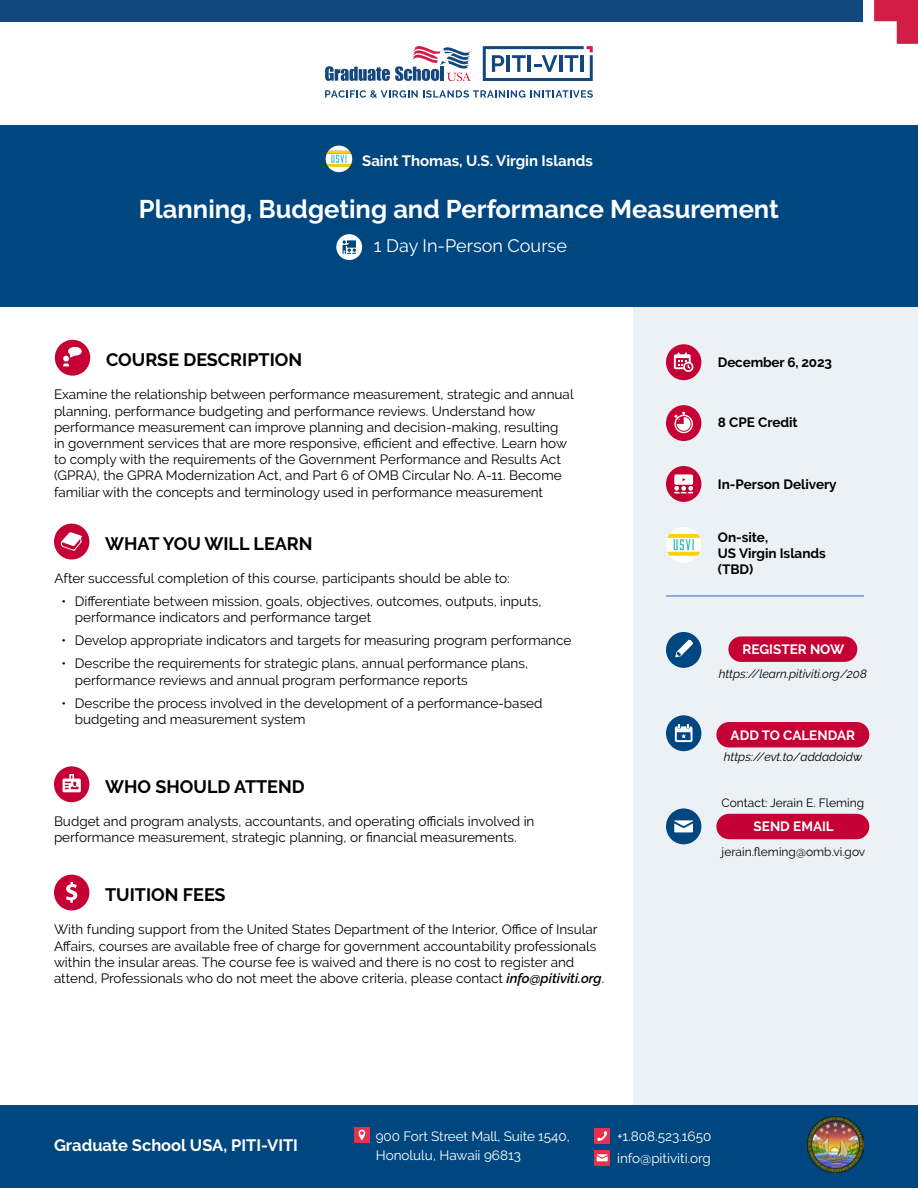
<style>
.page{position:relative;width:918px;height:1188px;background:#fff}
.page>*{position:absolute;margin:0;border:0;box-sizing:border-box;transform-origin:0 0}
.t1{font:700 25.5px "Raleway";color:#fff}
.t2{font:700 18px "Raleway";color:#000}
.t3{font:18px "Raleway";color:#fff}
.t4{font:700 16.5px "Raleway";color:#fff}
.t5{font:700 15px "Raleway";color:#fff}
.t6{font:13.5px/16.2px "Raleway";color:#000}
.t7{font:13.5px/22.2px "Raleway";color:#fff}
.t8{font:700 13.5px/16.2px "Raleway";color:#000}
.t9{font:700 13.5px "Raleway";color:#fff}
.t10{font:italic 12px "Raleway";color:#000}
.t11{font:12px "Raleway";color:#000}
.s1{font-weight:600;font-style:italic}
</style>
<div class="page">
<div style="left:634px;top:262px;width:284px;height:846px;background:#ebf1f5"></div>
<div style="left:0;top:125px;width:918px;height:182px;background:#004780"></div>
<div style="left:55px;top:340px;width:35px;height:36px;background:#c50035;border-radius:50%"></div>
<svg style="left:63px;top:347px;width:19px;height:19px"></svg>
<hr style="left:666px;top:595px;width:198px;height:2px;background:#619cd1">
<div style="left:666px;top:715px;width:35px;height:36px;background:#004780;border-radius:50%"></div>
<div style="left:666px;top:632px;width:35px;height:36px;background:#004780;border-radius:50%"></div>
<div style="left:716px;top:722px;width:153px;height:25px;background:#c50035;border-radius:13px"></div>
<div style="left:728px;top:636px;width:129px;height:26px;background:#c50035;border-radius:13px"></div>
<svg style="left:675px;top:724px;width:18px;height:18px"></svg>
<svg style="left:675px;top:639px;width:18px;height:18px"></svg>
<div style="left:0;top:1106px;width:918px;height:82px;background:#004780"></div>
<img style="left:808px;top:1117px;width:56px;height:55px">
<div style="left:594px;top:1128px;width:16px;height:16px;background:#e93051"></div>
<svg style="left:597px;top:1131px;width:11px;height:10px"></svg>
<div style="left:354px;top:1127px;width:16px;height:16px;background:#e93051"></div>
<svg style="left:359px;top:1130px;width:6px;height:10px"></svg>
<div style="left:594px;top:1150px;width:16px;height:16px;background:#e93051"></div>
<svg style="left:597px;top:1154px;width:11px;height:7px"></svg>
<div style="left:54px;top:524px;width:35px;height:36px;background:#c50035;border-radius:50%"></div>
<svg style="left:61px;top:532px;width:21px;height:19px"></svg>
<svg style="left:336px;top:234px;width:26px;height:26px"></svg>
<svg style="left:483px;top:46px;width:110px;height:35px"></svg>
<svg style="left:325px;top:90px;width:268px;height:8px"></svg>
<svg style="left:325px;top:46px;width:146px;height:35px"></svg>
<div style="left:0;top:0;width:862px;height:21px;background:#12487d"></div>
<svg style="left:874px;top:0;width:44px;height:44px"></svg>
<div style="left:666px;top:344px;width:35px;height:36px;background:#c50035;border-radius:50%"></div>
<div style="left:666px;top:405px;width:35px;height:36px;background:#c50035;border-radius:50%"></div>
<svg style="left:674px;top:352px;width:20px;height:20px"></svg>
<svg style="left:674px;top:412px;width:19px;height:22px"></svg>
<svg style="left:666px;top:466px;width:35px;height:36px"></svg>
<div style="left:666px;top:808px;width:35px;height:36px;background:#004780;border-radius:50%"></div>
<div style="left:716px;top:814px;width:153px;height:25px;background:#c50035;border-radius:13px"></div>
<svg style="left:674px;top:820px;width:19px;height:12px"></svg>
<svg style="left:326px;top:146px;width:26px;height:26px"></svg>
<svg style="left:666px;top:527px;width:35px;height:36px"></svg>
<div style="left:54px;top:766px;width:35px;height:36px;background:#c50035;border-radius:50%"></div>
<svg style="left:63px;top:774px;width:18px;height:18px"></svg>
<div style="left:54px;top:875px;width:35px;height:36px;background:#c50035;border-radius:50%"></div>
<svg style="left:66px;top:882px;width:11px;height:21px"></svg>
<p class="t5" style="left:362px;top:152px;width:232px">Saint Thomas, U.S. Virgin Islands</p>
<h1 class="t1" style="left:139px;top:194px;width:642px">Planning, Budgeting and Performance Measurement</h1>
<h2 class="t3" style="left:374px;top:235px;width:195px">1 Day In-Person Course</h2>
<h2 class="t2" style="left:106px;top:349px;width:198px">COURSE DESCRIPTION</h2>
<p class="t6" style="left:54px;top:387px;width:521px">Examine the relationship between performance measurement, strategic and annual planning, performance budgeting and performance reviews. Understand how performance measurement can improve planning and decision-making, resulting<br>in government services that are more responsive, efficient and effective. Learn how to comply with the requirements of the Government Performance and Results Act (GPRA), the GPRA Modernization Act, and Part 6 of OMB Circular No. A-11. Become familiar with the concepts and terminology used in performance measurement</p>
<h2 class="t2" style="left:105px;top:533px;width:209px">WHAT YOU WILL LEARN</h2>
<p class="t6" style="left:55px;top:570px;width:457px">After successful completion of this course, participants should be able to:</p>
<p class="t6" style="left:75px;top:593px;width:468px;text-indent:-14px">• Differentiate between mission, goals, objectives, outcomes, outputs, inputs, performance indicators and performance target</p>
<p class="t6" style="left:61px;top:633px;width:512px">• Develop appropriate indicators and targets for measuring program performance</p>
<p class="t6" style="left:75px;top:655px;width:455px;text-indent:-14px">• Describe the requirements for strategic plans, annual performance plans, performance reviews and annual program performance reports</p>
<p class="t6" style="left:75px;top:695px;width:469px;text-indent:-14px">• Describe the process involved in the development of a performance-based budgeting and measurement system</p>
<h2 class="t2" style="left:105px;top:776px;width:201px">WHO SHOULD ATTEND</h2>
<p class="t6" style="left:54px;top:813px;width:482px">Budget and program analysts, accountants, and operating officials involved in performance measurement, strategic planning, or financial measurements.</p>
<h2 class="t2" style="left:105px;top:884px;width:122px">TUITION FEES</h2>
<p class="t6" style="left:54px;top:921px;width:552px">With funding support from the United States Department of the Interior, Office of Insular Affairs, courses are available free of charge for government accountability professionals within the insular areas. The course fee is waived and there is no cost to register and attend, Professionals who do not meet the above criteria, please contact <span class="s1">info@pitiviti.org</span>.</p>
<p class="t8" style="left:718px;top:354px;width:116px">December 6, 2023</p>
<p class="t8" style="left:718px;top:415px;width:81px">8 CPE Credit</p>
<p class="t8" style="left:718px;top:476px;width:120px">In-Person Delivery</p>
<p class="t8" style="left:718px;top:529px;width:110px">On-site,<br>US Virgin Islands (TBD)</p>
<p class="t9" style="left:743px;top:642px;width:103px">REGISTER NOW</p>
<p class="t10" style="left:719px;top:667px;width:150px">https://learn.pitiviti.org/208</p>
<p class="t9" style="left:731px;top:727px;width:126px">ADD TO CALENDAR</p>
<p class="t10" style="left:724px;top:750px;width:140px">https://evt.to/addadoidw</p>
<p class="t11" style="left:722px;top:796px;width:144px">Contact: Jerain E. Fleming</p>
<p class="t11" style="left:722px;top:844px;width:145px">jerain.fleming@omb.vi.gov</p>
<p class="t9" style="left:754px;top:819px;width:82px">SEND EMAIL</p>
<p class="t7" style="left:376px;top:1126px;width:195px;line-height:19.2px">900 Fort Street Mall, Suite 1540,<br>Honolulu, Hawaii 96813</p>
<p class="t4" style="left:54px;top:1136px;width:246px">Graduate School USA, PITI-VITI</p>
<p class="t7" style="left:617px;top:1125px;width:96px">+1.808.523.1650 info@pitiviti.org</p>
</div>
